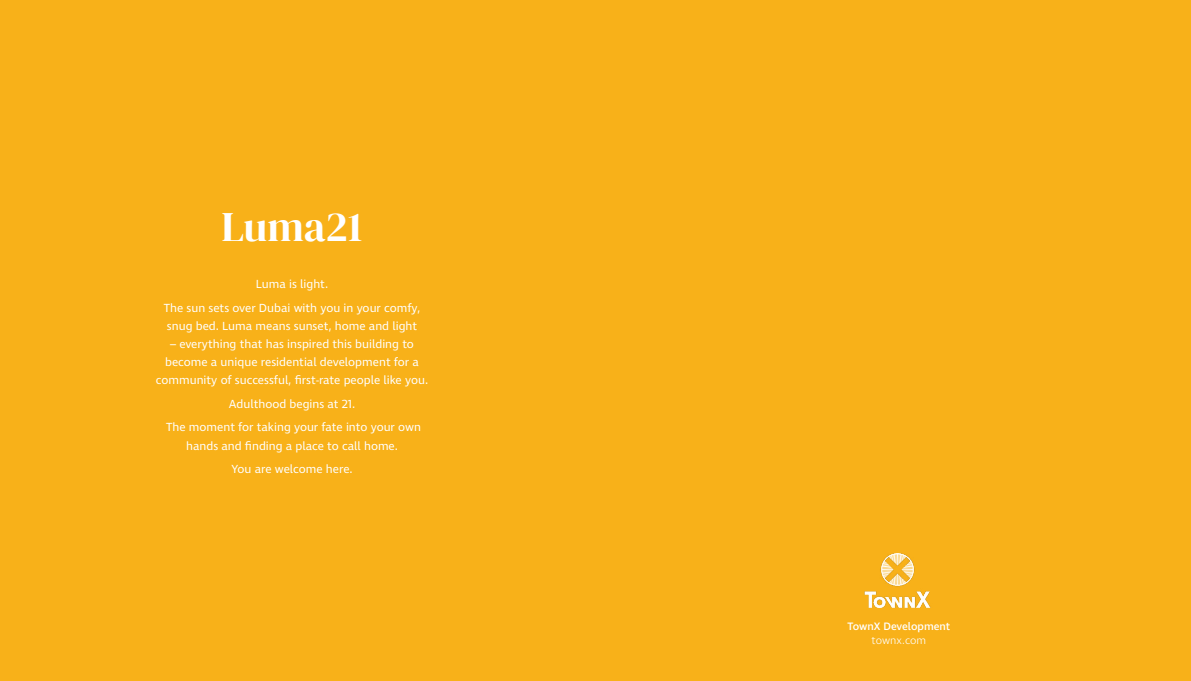
<style>
.page{position:relative;width:1191px;height:681px;background:#fff}
.page>*{position:absolute;margin:0;border:0;box-sizing:border-box;transform-origin:0 0}
.t1{font:42px "DM Serif Display";color:#fff}
.t2{font:12px/23.7px "Ingra";color:#fff;text-align:center}
.t3{font:500 11px "Ingra";color:#fff}
.t4{font:300 11px "Ingra";color:#fff}
</style>
<div class="page">
<div style="left:0;top:0;width:1191px;height:680px;background:#f8b119"></div>
<img style="left:864px;top:553px;width:66px;height:54px">
<h1 class="t1" style="left:222px;top:203px;width:142px">Luma21</h1>
<p class="t2" style="left:164px;top:273px;width:258px">Luma is light.<br>The sun sets over Dubai with you in your comfy,</p>
<p class="t2" style="left:167px;top:314px;width:252px">snug bed. Luma means sunset, home and light</p>
<p class="t2" style="left:156px;top:335px;width:274px;line-height:18px">– everything that has inspired this building to become a unique residential development for a community of successful, first-rate people like you.</p>
<p class="t2" style="left:166px;top:392px;width:256px">Adulthood begins at 21.<br>The moment for taking your fate into your own</p>
<p class="t2" style="left:186px;top:434px;width:213px">hands and finding a place to call home.<br>You are welcome here.</p>
<p class="t3" style="left:847px;top:619px;width:104px">TownX Development</p>
<p class="t4" style="left:871px;top:633px;width:56px">townx.com</p>
</div>
